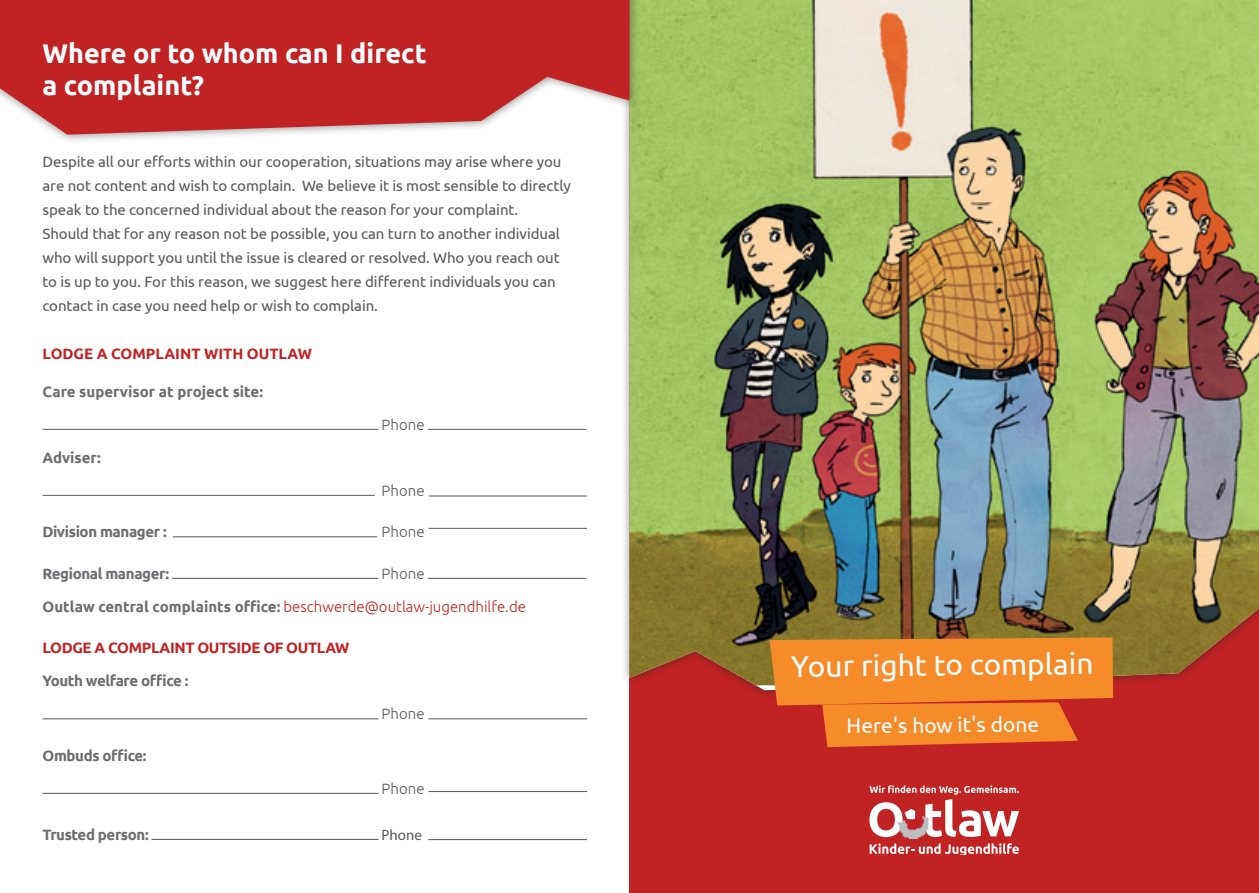
<style>
.page{position:relative;width:1259px;height:893px;background:#fff}
.page>*{position:absolute;margin:0;border:0;box-sizing:border-box;transform-origin:0 0}
.t1{font:30px "Ubuntu";letter-spacing:-.01em;color:#fff}
.t2{font:700 27px "Ubuntu";color:#fff}
.t3{font:21px "Ubuntu";color:#fff}
.t4{font:15px/24px "Ubuntu";letter-spacing:-.005em;color:#57585a}
.t5{font:700 15px "Ubuntu";letter-spacing:-.025em;color:#6c6d70}
.t6{font:300 15px "Ubuntu";color:#c12324}
.t7{font:700 15px "Ubuntu";color:#6c6d70}
.t8{font:300 15px "Ubuntu";color:#57585a}
.t9{font:700 15px "Ubuntu";letter-spacing:-.025em;color:#c12324}
.t10{font:700 15px "Ubuntu";color:#c12324}
.t11{font:15px "Myriad Pro";color:#57585a}
.s1{font-weight:700;color:#6c6d70}
</style>
<div class="page">
<div style="left:629px;top:0;width:630px;height:893px;background:#c12324"></div>
<img style="left:904px;top:837px;width:17px;height:1px">
<svg style="left:869px;top:843px;width:150px;height:12px"></svg>
<svg style="left:869px;top:785px;width:150px;height:52px"></svg>
<img style="left:629px;top:0;width:630px;height:685px">
<svg style="left:769px;top:637px;width:344px;height:110px;background:#eb7a28"></svg>
<div style="left:0;top:0;width:638px;height:144px;background:#231f20;opacity:.5"></div>
<svg style="left:0;top:0;width:629px;height:135px;background:#c73d3d"></svg>
<hr style="left:43px;top:429px;width:335px;height:1px;background:#57585a">
<hr style="left:428px;top:429px;width:158px;height:1px;background:#57585a">
<hr style="left:43px;top:495px;width:332px;height:1px;background:#57585a">
<hr style="left:173px;top:537px;width:204px;height:1px;background:#57585a">
<hr style="left:172px;top:578px;width:206px;height:1px;background:#57585a">
<hr style="left:428px;top:578px;width:158px;height:1px;background:#57585a">
<hr style="left:43px;top:719px;width:335px;height:1px;background:#57585a">
<hr style="left:43px;top:793px;width:335px;height:1px;background:#57585a">
<hr style="left:152px;top:839px;width:226px;height:1px;background:#57585a">
<hr style="left:429px;top:496px;width:158px;height:1px;background:#57585a">
<hr style="left:429px;top:528px;width:158px;height:1px;background:#57585a">
<hr style="left:428px;top:719px;width:159px;height:1px;background:#57585a">
<hr style="left:428px;top:791px;width:159px;height:1px;background:#57585a">
<hr style="left:428px;top:839px;width:159px;height:1px;background:#57585a">
<p class="t2" style="left:43px;top:37px;width:386px">Where or to whom can I direct</p>
<p class="t2" style="left:43px;top:69px;width:163px">a complaint?</p>
<p class="t4" style="left:43px;top:149px;width:530px">Despite all our efforts within our cooperation, situations may arise where you are not content and wish to complain. We believe it is most sensible to directly speak to the concerned individual about the reason for your complaint.</p>
<p class="t4" style="left:43px;top:221px;width:519px">Should that for any reason not be possible, you can turn to another individual who will support you until the issue is cleared or resolved. Who you reach out to is up to you. For this reason, we suggest here different individuals you can contact in case you need help or wish to complain.</p>
<p class="t10" style="left:43px;top:345px;width:271px">LODGE A COMPLAINT WITH OUTLAW</p>
<p class="t7" style="left:43px;top:382px;width:222px">Care supervisor at project site:</p>
<p class="t8" style="left:382px;top:415px;width:44px">Phone</p>
<p class="t7" style="left:43px;top:448px;width:60px">Adviser:</p>
<p class="t8" style="left:382px;top:481px;width:44px">Phone</p>
<p class="t5" style="left:43px;top:523px;width:126px">Division manager :</p>
<p class="t8" style="left:382px;top:523px;width:44px">Phone</p>
<p class="t5" style="left:43px;top:564px;width:128px">Regional manager:</p>
<p class="t8" style="left:382px;top:564px;width:44px">Phone</p>
<p class="t6" style="left:43px;top:597px;width:485px"><span class="s1">Outlaw central complaints office:</span> beschwerde@outlaw-jugendhilfe.de</p>
<p class="t9" style="left:43px;top:639px;width:308px">LODGE A COMPLAINT OUTSIDE OF OUTLAW</p>
<p class="t5" style="left:43px;top:672px;width:147px">Youth welfare office :</p>
<p class="t8" style="left:382px;top:705px;width:44px">Phone</p>
<p class="t5" style="left:43px;top:746px;width:106px">Ombuds office:</p>
<p class="t8" style="left:382px;top:779px;width:44px">Phone</p>
<p class="t5" style="left:43px;top:825px;width:108px">Trusted person:</p>
<p class="t11" style="left:382px;top:825px;width:42px">Phone</p>
<p class="t1" style="left:791px;top:647px;width:304px">Your right to complain</p>
<p class="t3" style="left:846px;top:714px;width:194px;rotate:-1deg">Here's how it's done</p>
</div>
